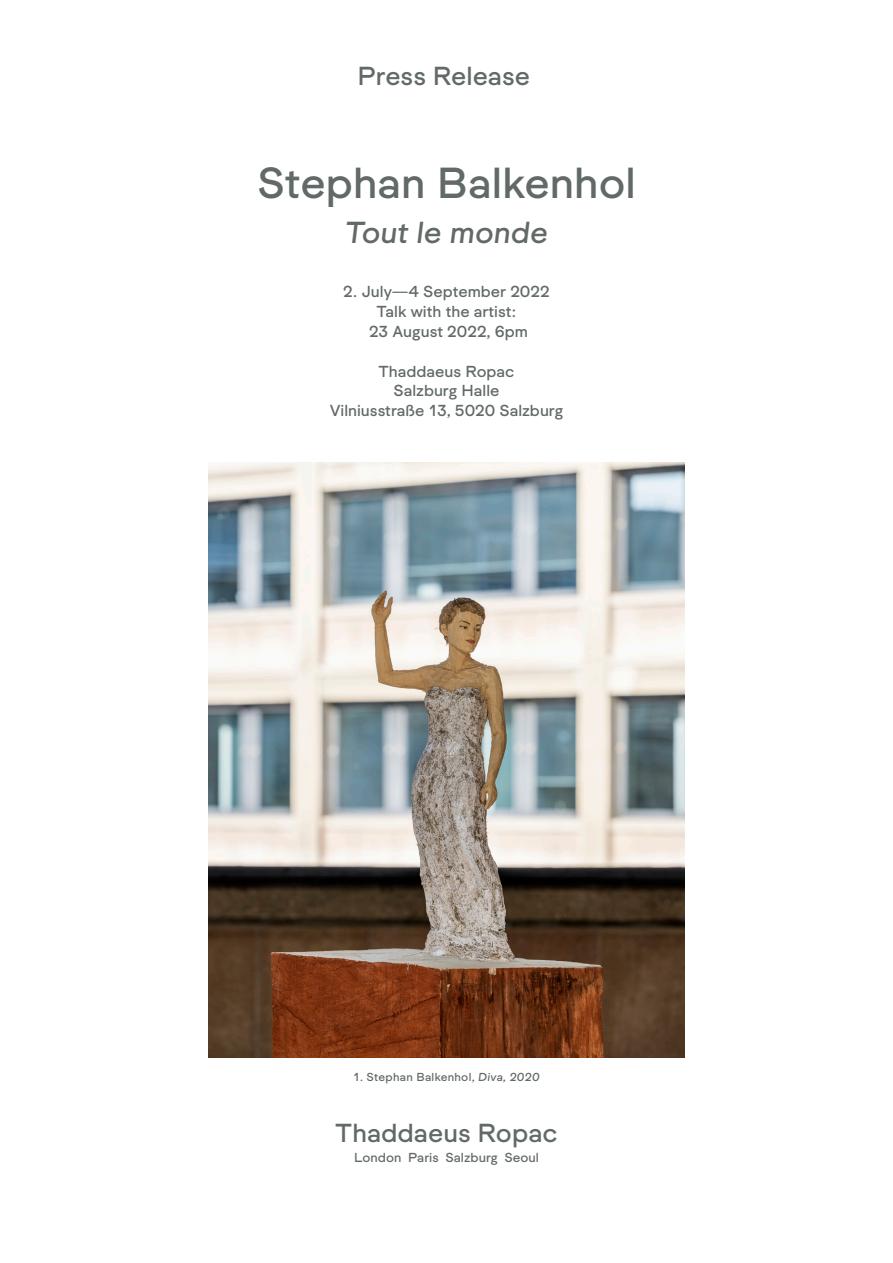
<style>
.page{position:relative;width:893px;height:1263px;background:#fff}
.page>*{position:absolute;margin:0;border:0;box-sizing:border-box;transform-origin:0 0}
.t1{font:45px "Formale Grotesque N3";color:#626969}
.t2{font:31.5px "Formale Grotesque N3 It";color:#626969}
.t3{font:27px "Formale Grotesque N3";color:#626969}
.t4{font:16.5px "Formale Grotesque N3";color:#626969}
.t5{font:13.5px "Formale Grotesque N3";color:#626969}
.t6{font:12px "Formale Grotesque N3";letter-spacing:.02em;color:#626969}
.s1{font-family:"Formale Grotesque N3 It"}
</style>
<div class="page">
<img style="left:209px;top:463px;width:475px;height:595px">
<p class="t3" style="left:357px;top:61px;width:174px">Press Release</p>
<p class="t1" style="left:257px;top:158px;width:380px">Stephan Balkenhol</p>
<p class="t2" style="left:345px;top:215px;width:205px">Tout le monde</p>
<p class="t4" style="left:343px;top:283px;width:208px">2. July—4 September 2022</p>
<p class="t4" style="left:376px;top:302px;width:142px">Talk with the artist:</p>
<p class="t4" style="left:369px;top:322px;width:161px">23 August 2022, 6pm</p>
<p class="t4" style="left:379px;top:362px;width:137px">Thaddaeus Ropac</p>
<p class="t4" style="left:394px;top:382px;width:107px">Salzburg Halle</p>
<p class="t4" style="left:330px;top:401px;width:235px">Vilniusstraße 13, 5020 Salzburg</p>
<p class="t6" style="left:353px;top:1070px;width:188px">1. Stephan Balkenhol, <span class="s1">Diva, 2020</span></p>
<p class="t3" style="left:335px;top:1118px;width:224px">Thaddaeus Ropac</p>
<p class="t5" style="left:354px;top:1149px;width:186px">London Paris Salzburg Seoul</p>
</div>
